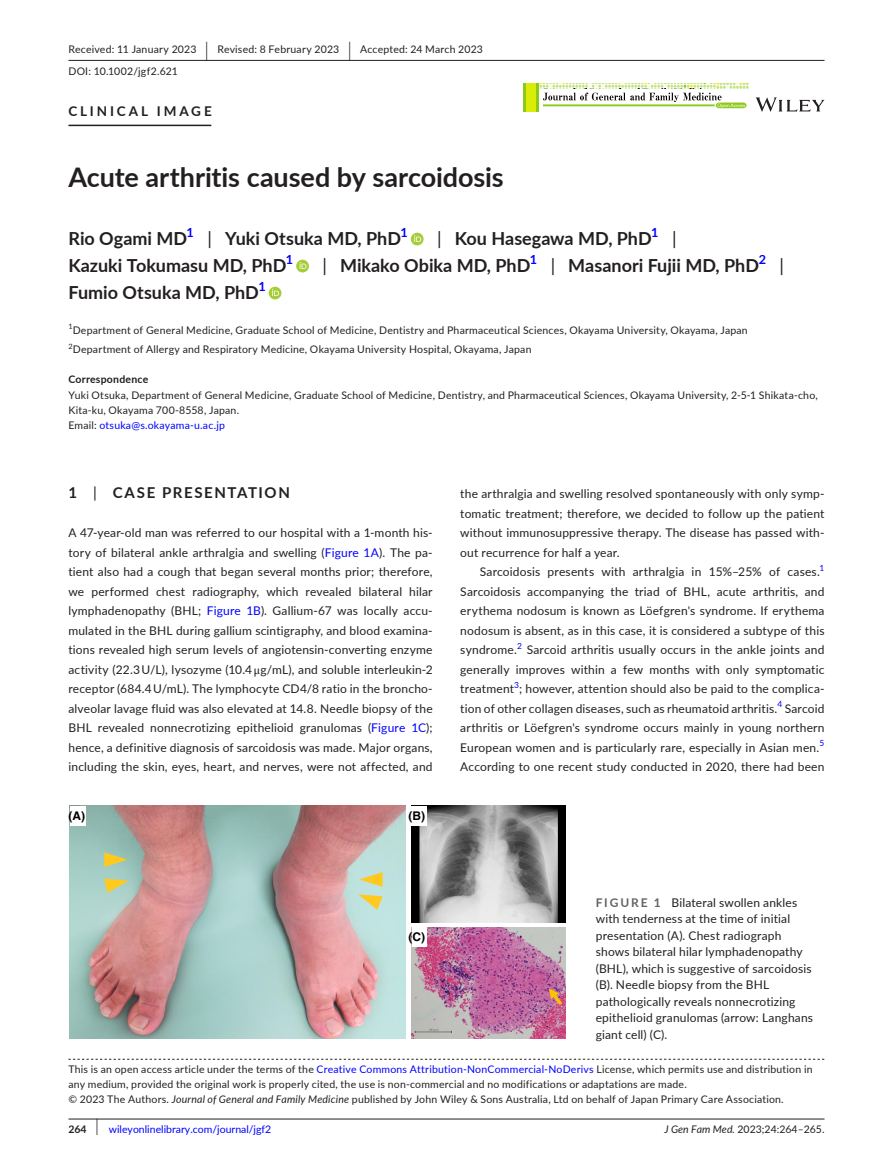
<style>
.page{position:relative;width:893px;height:1174px;background:#fff}
.page>*{position:absolute;margin:0;border:0;box-sizing:border-box;transform-origin:0 0}
.t1{font:700 27px "Lato";letter-spacing:-.005em;color:#231f20}
.t2{font:700 18px "Lato";color:#231f20}
.t3{font:18px "Lato";color:#231f20}
.t4{font:700 15px "Lato";letter-spacing:.11em;color:#231f20}
.t5{font:700 13.5px "Lato";letter-spacing:.21em;color:#231f20}
.t6{font:700 12.6px "Lato";color:#00f}
.t7{font:12px/19.5px "Lato";letter-spacing:.015em;color:#231f20;text-align:justify}
.t8{font:700 12px "Helvetica LT Std";color:#000}
.t9{font:10.5px/15px "Lato";letter-spacing:.02em;color:#231f20}
.t10{font:10.5px "Lato";color:#00f}
.t11{font:10.5px "Lato";color:#231f20}
.t12{font:700 10.5px "Lato";letter-spacing:.02em;color:#231f20}
.t13{font:8.4px "Lato";color:#00f}
.t14{font:7.35px "Lato";color:#231f20}
.s1{font-size:19.65px}
.s2{font-weight:400}
.s3{color:#00f}
.s4{font-family:"STIX"}
.s5{font-weight:700;color:#636366}
.s6{font-style:italic}
.s7{font-weight:700;color:#231f20}
.s8{font-size:17.4px;color:#231f20}
</style>
<div class="page">
<hr style="left:68px;top:1118px;width:756px;height:1px;background:#231f20">
<svg style="left:756px;top:97px;width:68px;height:15px"></svg>
<svg style="left:543px;top:93px;width:203px;height:15px"></svg>
<img style="left:540px;top:83px;width:208px;height:5px">
<div style="left:523px;top:83px;width:16px;height:29px;background:#8cc919"></div>
<div style="left:526px;top:83px;width:10px;height:29px;background:#d9ed09"></div>
<hr style="left:68px;top:60px;width:756px;height:1px;background:#231f20">
<hr style="left:68px;top:125px;width:143px;height:1px;background:#231f20">
<div style="left:411px;top:233px;width:13px;height:12px;background:#a5cd39;border-radius:50%"></div>
<svg style="left:414px;top:235px;width:7px;height:7px"></svg>
<svg style="left:296px;top:260px;width:13px;height:12px"></svg>
<svg style="left:300px;top:262px;width:6px;height:7px"></svg>
<div style="left:269px;top:287px;width:12px;height:12px;background:#a5cd39;border-radius:50%"></div>
<svg style="left:272px;top:289px;width:7px;height:7px"></svg>
<svg style="left:69px;top:806px;width:497px;height:232px"></svg>
<img style="left:70px;top:806px;width:336px;height:232px">
<img style="left:412px;top:806px;width:154px;height:116px">
<img style="left:412px;top:927px;width:154px;height:111px">
<div style="left:70px;top:806px;width:15px;height:19px;background:#fff"></div>
<div style="left:412px;top:806px;width:15px;height:19px;background:#fff"></div>
<div style="left:412px;top:927px;width:15px;height:19px;background:#fff"></div>
<svg style="left:359px;top:872px;width:24px;height:14px"></svg>
<svg style="left:104px;top:878px;width:25px;height:14px"></svg>
<svg style="left:104px;top:852px;width:24px;height:15px"></svg>
<svg style="left:358px;top:894px;width:25px;height:15px"></svg>
<svg style="left:549px;top:988px;width:13px;height:17px"></svg>
<svg style="left:68px;top:1058px;width:756px;height:1px"></svg>
<p class="t9" style="left:68px;top:38px;width:416px;line-height:21.8px">Received: 11 January 2023 <span class="s1">|</span> Revised: 8 February 2023 <span class="s1">|</span> Accepted: 24 March 2023<br>DOI: 10.1002/jgf2.621</p>
<p class="t5" style="left:68px;top:101px;width:145px">CLINICAL IMAGE</p>
<h1 class="t1" style="left:68px;top:157px;width:437px">Acute arthritis caused by sarcoidosis</h1>
<h2 class="t2" style="left:68px;top:226px;width:120px">Rio Ogami MD</h2>
<p class="t6" style="left:187px;top:223px;width:9px">1</p>
<h2 class="t2" style="left:207px;top:226px;width:195px"><span class="s2">|</span> Yuki Otsuka MD, PhD</h2>
<p class="t6" style="left:401px;top:223px;width:9px">1</p>
<h2 class="t2" style="left:437px;top:226px;width:216px"><span class="s2">|</span> Kou Hasegawa MD, PhD</h2>
<p class="t6" style="left:651px;top:223px;width:9px">1</p>
<h2 class="t3" style="left:672px;top:226px;width:6px">|</h2>
<h2 class="t2" style="left:68px;top:253px;width:219px">Kazuki Tokumasu MD, PhD</h2>
<p class="t6" style="left:286px;top:250px;width:9px">1</p>
<h2 class="t2" style="left:322px;top:253px;width:209px"><span class="s2">|</span> Mikako Obika MD, PhD</h2>
<p class="t6" style="left:530px;top:250px;width:9px">1</p>
<h2 class="t2" style="left:551px;top:253px;width:210px"><span class="s2">|</span> Masanori Fujii MD, PhD</h2>
<p class="t6" style="left:759px;top:250px;width:9px">2</p>
<h2 class="t3" style="left:779px;top:253px;width:6px">|</h2>
<h2 class="t2" style="left:68px;top:280px;width:192px">Fumio Otsuka MD, PhD</h2>
<p class="t6" style="left:258px;top:277px;width:9px">1</p>
<p class="t14" style="left:68px;top:321px;width:6px">1</p>
<p class="t9" style="left:73px;top:322px;width:677px">Department of General Medicine, Graduate School of Medicine, Dentistry and Pharmaceutical Sciences, Okayama University, Okayama, Japan</p>
<p class="t14" style="left:68px;top:341px;width:6px">2</p>
<p class="t9" style="left:73px;top:342px;width:460px">Department of Allergy and Respiratory Medicine, Okayama University Hospital, Okayama, Japan</p>
<p class="t12" style="left:68px;top:372px;width:81px">Correspondence</p>
<p class="t9" style="left:68px;top:387px;width:751px">Yuki Otsuka, Department of General Medicine, Graduate School of Medicine, Dentistry, and Pharmaceutical Sciences, Okayama University, 2-5-1 Shikata-cho,<br>Kita-ku, Okayama 700-8558, Japan.<br>Email: <span class="s3">otsuka@s.okayama-u.ac.jp</span></p>
<p class="t4" style="left:68px;top:482px;width:223px">1 <span class="s2">|</span> CASE PRESENTATION</p>
<p class="t7" style="left:68px;top:522px;width:366px">A 47-year-old man was referred to our hospital with a 1-month his&shy;tory of bilateral ankle arthralgia and swelling (<span class="s3">Figure 1A</span>). The pa&shy;tient also had a cough that began several months prior; therefore, we performed chest radiography, which revealed bilateral hilar lymphadenopathy (BHL; <span class="s3">Figure 1B</span>). Gallium-67 was locally accu&shy;mulated in the BHL during gallium scintigraphy, and blood examina&shy;tions revealed high serum levels of angiotensin-converting enzyme activity (22.3 U/L), lysozyme (10.4 <span class="s4">μ</span>g/mL), and soluble interleukin-2 receptor (684.4 U/mL). The lymphocyte CD4/8 ratio in the broncho&shy;alveolar lavage fluid was also elevated at 14.8. Needle biopsy of the BHL revealed nonnecrotizing epithelioid granulomas (<span class="s3">Figure 1C</span>); hence, a definitive diagnosis of sarcoidosis was made. Major organs, including the skin, eyes, heart, and nerves, were not affected, and</p>
<p class="t8" style="left:68px;top:808px;width:18px">(A)</p>
<p class="t8" style="left:408px;top:808px;width:18px">(B)</p>
<p class="t7" style="left:460px;top:483px;width:366px">the arthralgia and swelling resolved spontaneously with only symp&shy;tomatic treatment; therefore, we decided to follow up the patient without immunosuppressive therapy. The disease has passed with&shy;out recurrence for half a year.</p>
<p class="t7" style="left:480px;top:561px;width:342px">Sarcoidosis presents with arthralgia in 15%–25% of cases.</p>
<p class="t13" style="left:820px;top:562px;width:6px">1</p>
<p class="t7" style="left:460px;top:581px;width:366px">Sarcoidosis accompanying the triad of BHL, acute arthritis, and erythema nodosum is known as Löefgren's syndrome. If erythema nodosum is absent, as in this case, it is considered a subtype of this syndrome.</p>
<p class="t13" style="left:517px;top:640px;width:6px">2</p>
<p class="t7" style="left:460px;top:639px;width:366px;text-indent:66px">Sarcoid arthritis usually occurs in the ankle joints and generally improves within a few months with only symptomatic treatment ; however, attention should also be paid to the complica-</p>
<p class="t13" style="left:514px;top:679px;width:6px">3</p>
<p class="t7" style="left:460px;top:698px;width:318px">tion of other collagen diseases, such as rheumatoid arthritis.</p>
<p class="t13" style="left:777px;top:698px;width:6px">4</p>
<p class="t7" style="left:460px;top:698px;width:366px;text-indent:324px">Sarcoid arthritis or Löefgren's syndrome occurs mainly in young northern European women and is particularly rare, especially in Asian men.</p>
<p class="t13" style="left:820px;top:737px;width:6px">5</p>
<p class="t7" style="left:460px;top:756px;width:366px">According to one recent study conducted in 2020, there had been</p>
<p class="t8" style="left:408px;top:929px;width:18px">(C)</p>
<p class="t7" style="left:596px;top:893px;width:219px;line-height:16.5px;text-align:left"><span class="s5">FIGURE 1</span> Bilateral swollen ankles with tenderness at the time of initial presentation (A). Chest radiograph shows bilateral hilar lymphadenopathy (BHL), which is suggestive of sarcoidosis (B). Needle biopsy from the BHL pathologically reveals nonnecrotizing epithelioid granulomas (arrow: Langhans giant cell) (C).</p>
<p class="t9" style="left:68px;top:1061px;width:746px">This is an open access article under the terms of the <span class="s3">Creative Commons Attribution-NonCommercial-NoDerivs</span> License, which permits use and distribution in any medium, provided the original work is properly cited, the use is non-commercial and no modifications or adaptations are made.<br>© 2023 The Authors. <span class="s6">Journal of General and Family Medicine</span> published by John Wiley &amp; Sons Australia, Ltd on behalf of Japan Primary Care Association.</p>
<p class="t10" style="left:68px;top:1121px;width:204px"><span class="s7">264</span> <span class="s8">|</span> wileyonlinelibrary.com/journal/jgf2</p>
<p class="t11" style="left:664px;top:1121px;width:162px"><span class="s6">J Gen Fam Med.</span> 2023;24:264–265.</p>
</div>
